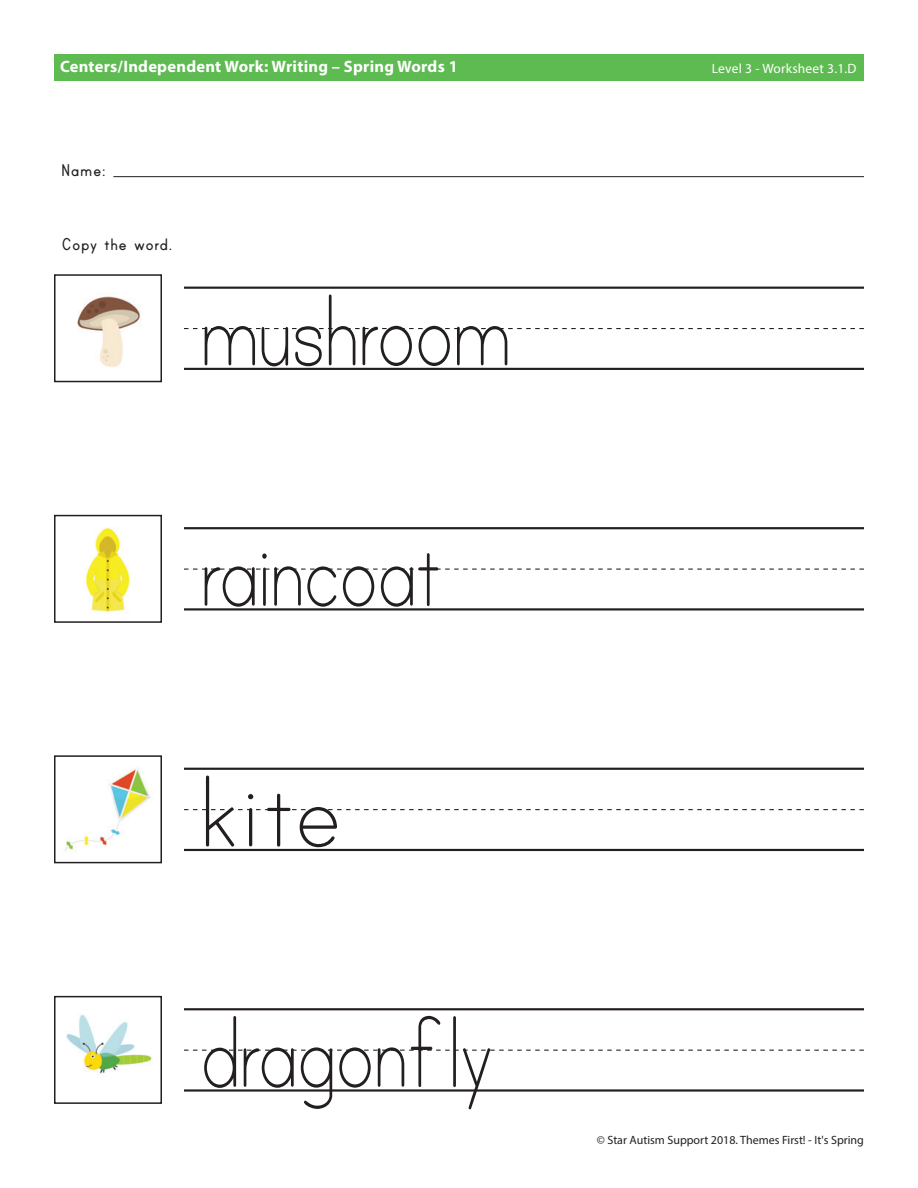
<style>
.page{position:relative;width:918px;height:1188px;background:#fff}
.page>*{position:absolute;margin:0;border:0;box-sizing:border-box;transform-origin:0 0}
.t1{font:115.65px "Print Clearly";letter-spacing:-.06em;color:#231f20;scale:.84 1}
.t2{font:115.65px "Print Clearly";letter-spacing:-.06em;color:#231f20}
.t3{font:700 19.5px "Print";letter-spacing:.015em;color:#231f20}
.t4{font:700 16.5px "Myriad Pro";letter-spacing:.015em;color:#fff}
.t5{font:13.5px "Myriad Pro";letter-spacing:.015em;color:#fff}
.t6{font:12px "Myriad Pro";color:#231f20}
</style>
<div class="page">
<div style="left:54px;top:54px;width:810px;height:27px;background:#5ebb51"></div>
<hr style="left:113px;top:176px;width:751px;height:1px;background:#231f20">
<img style="left:65px;top:768px;width:86px;height:84px">
<div style="left:54px;top:755px;width:108px;height:108px;border:2px solid #231f20"></div>
<hr style="left:184px;top:768px;width:680px;height:2px;background:#231f20">
<svg style="left:184px;top:809px;width:680px;height:1px"></svg>
<hr style="left:184px;top:849px;width:680px;height:2px;background:#231f20">
<img style="left:66px;top:1014px;width:86px;height:60px">
<div style="left:54px;top:996px;width:108px;height:108px;border:2px solid #231f20"></div>
<hr style="left:184px;top:1008px;width:680px;height:2px;background:#231f20">
<svg style="left:184px;top:1050px;width:680px;height:1px"></svg>
<hr style="left:184px;top:1089px;width:680px;height:3px;background:#231f20">
<img style="left:77px;top:296px;width:64px;height:71px">
<div style="left:54px;top:274px;width:108px;height:108px;border:2px solid #231f20"></div>
<hr style="left:184px;top:287px;width:680px;height:2px;background:#231f20">
<svg style="left:184px;top:328px;width:680px;height:1px"></svg>
<hr style="left:184px;top:368px;width:680px;height:2px;background:#231f20">
<img style="left:86px;top:528px;width:44px;height:84px">
<div style="left:54px;top:515px;width:108px;height:108px;border:2px solid #231f20"></div>
<hr style="left:184px;top:527px;width:680px;height:2px;background:#231f20">
<svg style="left:184px;top:569px;width:680px;height:1px"></svg>
<hr style="left:184px;top:608px;width:680px;height:3px;background:#231f20">
<h3 class="t4" style="left:60px;top:56px;width:399px">Centers/Independent Work: Writing – Spring Words 1</h3>
<p class="t5" style="left:712px;top:60px;width:146px">Level 3 - Worksheet 3.1.D</p>
<p class="t3" style="left:62px;top:161px;width:46px">Name:</p>
<p class="t3" style="left:62px;top:236px;width:112px">Copy the word.</p>
<p class="t1" style="left:198px;top:273px;width:377px">mushroom</p>
<p class="t1" style="left:198px;top:514px;width:293px">raincoat</p>
<p class="t2" style="left:198px;top:754px;width:148px">kite</p>
<p class="t1" style="left:198px;top:995px;width:357px">dragonfly</p>
<p class="t6" style="left:597px;top:1132px;width:269px">© Star Autism Support 2018. Themes First! - It's Spring</p>
</div>
